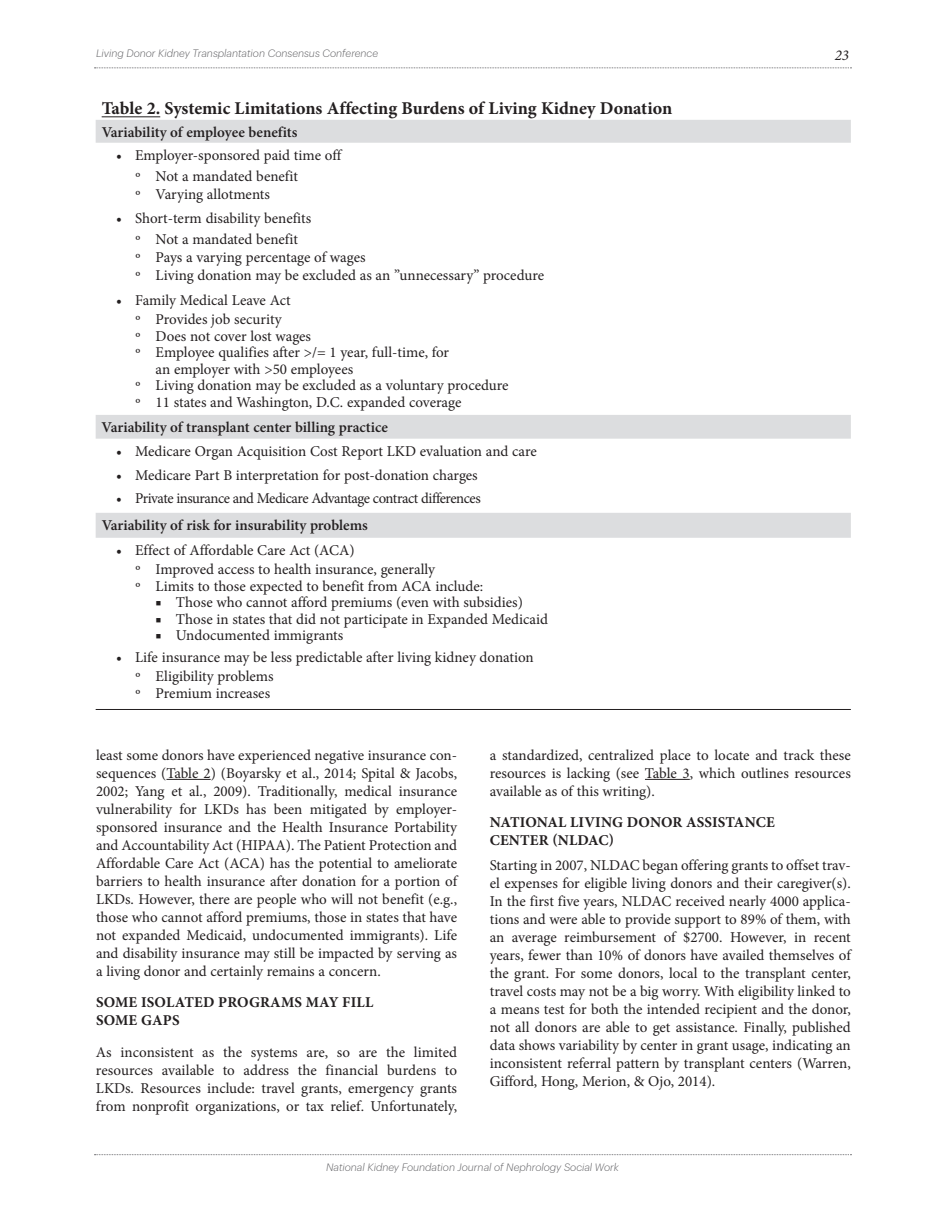
<style>
.page{position:relative;width:945px;height:1215px;background:#fff}
.page>*{position:absolute;margin:0;border:0;box-sizing:border-box;transform-origin:0 0}
.t1{font:700 18px "Minion Pro";color:#231f20}
.t2{font:15px/18px "Minion Pro";letter-spacing:-.005em;color:#231f20}
.t3{font:600 15px "Minion Pro";letter-spacing:-.005em;color:#231f20}
.t4{font:700 15px/18px "Minion Pro";letter-spacing:.01em;color:#231f20}
.t5{font:15px "Minion Pro";letter-spacing:-.03em;color:#231f20}
.t6{font:italic 15px "Minion Pro";color:#231f20}
.t7{font:italic 300 10.5px "Graphik";color:#636366}
</style>
<div class="page">
<svg style="left:94px;top:68px;width:757px;height:1px"></svg>
<svg style="left:94px;top:1154px;width:757px;height:1px"></svg>
<hr style="left:166px;top:779px;width:45px;height:1px;background:#231f20">
<hr style="left:645px;top:779px;width:45px;height:1px;background:#231f20">
<svg style="left:96px;top:120px;width:755px;height:418px"></svg>
<hr style="left:96px;top:709px;width:755px;height:1px;background:#231f20">
<hr style="left:102px;top:116px;width:58px;height:1px;background:#231f20">
<p class="t7" style="left:96px;top:46px;width:284px">Living Donor Kidney Transplantation Consensus Conference</p>
<p class="t6" style="left:835px;top:45px;width:16px">23</p>
<p class="t1" style="left:102px;top:95px;width:572px">Table 2. Systemic Limitations Affecting Burdens of Living Kidney Donation</p>
<p class="t3" style="left:102px;top:122px;width:197px">Variability of employee benefits</p>
<p class="t2" style="left:135px;top:144px;width:208px;line-height:21.3px;text-indent:-19px">• Employer-sponsored paid time off º Not a mandated benefit</p>
<p class="t2" style="left:135px;top:185px;width:136px">º Varying allotments</p>
<p class="t2" style="left:116px;top:208px;width:197px;line-height:21.3px;text-align:center">• Short-term disability benefits º Not a mandated benefit</p>
<p class="t2" style="left:135px;top:248px;width:410px">º Pays a varying percentage of wages<br>º Living donation may be excluded as an ”unnecessary” procedure</p>
<p class="t2" style="left:135px;top:290px;width:157px;line-height:19.8px;text-indent:-19px">• Family Medical Leave Act º Provides job security</p>
<p class="t2" style="left:135px;top:327px;width:177px">º Does not cover lost wages</p>
<p class="t2" style="left:135px;top:344px;width:315px">º Employee qualifies after &gt;/= 1 year, full-time, for</p>
<p class="t2" style="left:156px;top:360px;width:199px">an employer with &gt;50 employees</p>
<p class="t2" style="left:135px;top:377px;width:375px">º Living donation may be excluded as a voluntary procedure</p>
<p class="t2" style="left:135px;top:393px;width:328px">º 11 states and Washington, D.C. expanded coverage</p>
<p class="t3" style="left:102px;top:417px;width:288px">Variability of transplant center billing practice</p>
<p class="t2" style="left:116px;top:442px;width:422px">• Medicare Organ Acquisition Cost Report LKD evaluation and care</p>
<p class="t2" style="left:116px;top:466px;width:363px">• Medicare Part B interpretation for post-donation charges</p>
<p class="t5" style="left:116px;top:488px;width:366px">• Private insurance and Medicare Advantage contract differences</p>
<p class="t3" style="left:102px;top:515px;width:268px">Variability of risk for insurability problems</p>
<p class="t2" style="left:135px;top:540px;width:301px;line-height:19.8px;text-indent:-19px">• Effect of Affordable Care Act (ACA)<br>º Improved access to health insurance, generally</p>
<p class="t2" style="left:135px;top:577px;width:349px">º Limits to those expected to benefit from ACA include:</p>
<p class="t2" style="left:156px;top:594px;width:369px">■ Those who cannot afford premiums (even with subsidies)</p>
<p class="t2" style="left:156px;top:610px;width:394px">■ Those in states that did not participate in Expanded Medicaid</p>
<p class="t2" style="left:156px;top:627px;width:189px">■ Undocumented immigrants</p>
<p class="t2" style="left:135px;top:647px;width:400px;line-height:19.8px;text-indent:-19px">• Life insurance may be less predictable after living kidney donation º Eligibility problems</p>
<p class="t2" style="left:135px;top:684px;width:136px">º Premium increases</p>
<p class="t2" style="left:96px;top:746px;width:363px;text-align:justify">least some donors have experienced negative insurance con&shy;sequences (Table 2) (Boyarsky et al., 2014; Spital &amp; Jacobs, 2002; Yang et al., 2009). Traditionally, medical insurance vulnerability for LKDs has been mitigated by employer&shy;sponsored insurance and the Health Insurance Portability and Accountability Act (HIPAA). The Patient Protection and Affordable Care Act (ACA) has the potential to ameliorate barriers to health insurance after donation for a portion of LKDs. However, there are people who will not benefit (e.g., those who cannot afford premiums, those in states that have not expanded Medicaid, undocumented immigrants). Life and disability insurance may still be impacted by serving as a living donor and certainly remains a concern.</p>
<p class="t4" style="left:96px;top:993px;width:279px">SOME ISOLATED PROGRAMS MAY FILL<br>SOME GAPS</p>
<p class="t2" style="left:96px;top:1043px;width:363px;text-align:justify">As inconsistent as the systems are, so are the limited resources available to address the financial burdens to LKDs. Resources include: travel grants, emergency grants from nonprofit organizations, or tax relief. Unfortunately,</p>
<p class="t2" style="left:490px;top:746px;width:363px;text-align:justify">a standardized, centralized place to locate and track these resources is lacking (see Table 3, which outlines resources available as of this writing).</p>
<p class="t4" style="left:490px;top:813px;width:286px">NATIONAL LIVING DONOR ASSISTANCE<br>CENTER (NLDAC)</p>
<p class="t2" style="left:490px;top:856px;width:363px;text-align:justify">Starting in 2007, NLDAC began offering grants to offset trav&shy;el expenses for eligible living donors and their caregiver(s).<br>In the first five years, NLDAC received nearly 4000 applica&shy;tions and were able to provide support to 89% of them, with an average reimbursement of $2700. However, in recent years, fewer than 10% of donors have availed themselves of the grant. For some donors, local to the transplant center, travel costs may not be a big worry. With eligibility linked to a means test for both the intended recipient and the donor, not all donors are able to get assistance. Finally, published data shows variability by center in grant usage, indicating an inconsistent referral pattern by transplant centers (Warren, Gifford, Hong, Merion, &amp; Ojo, 2014).</p>
<p class="t7" style="left:326px;top:1160px;width:294px">National Kidney Foundation Journal of Nephrology Social Work</p>
</div>
